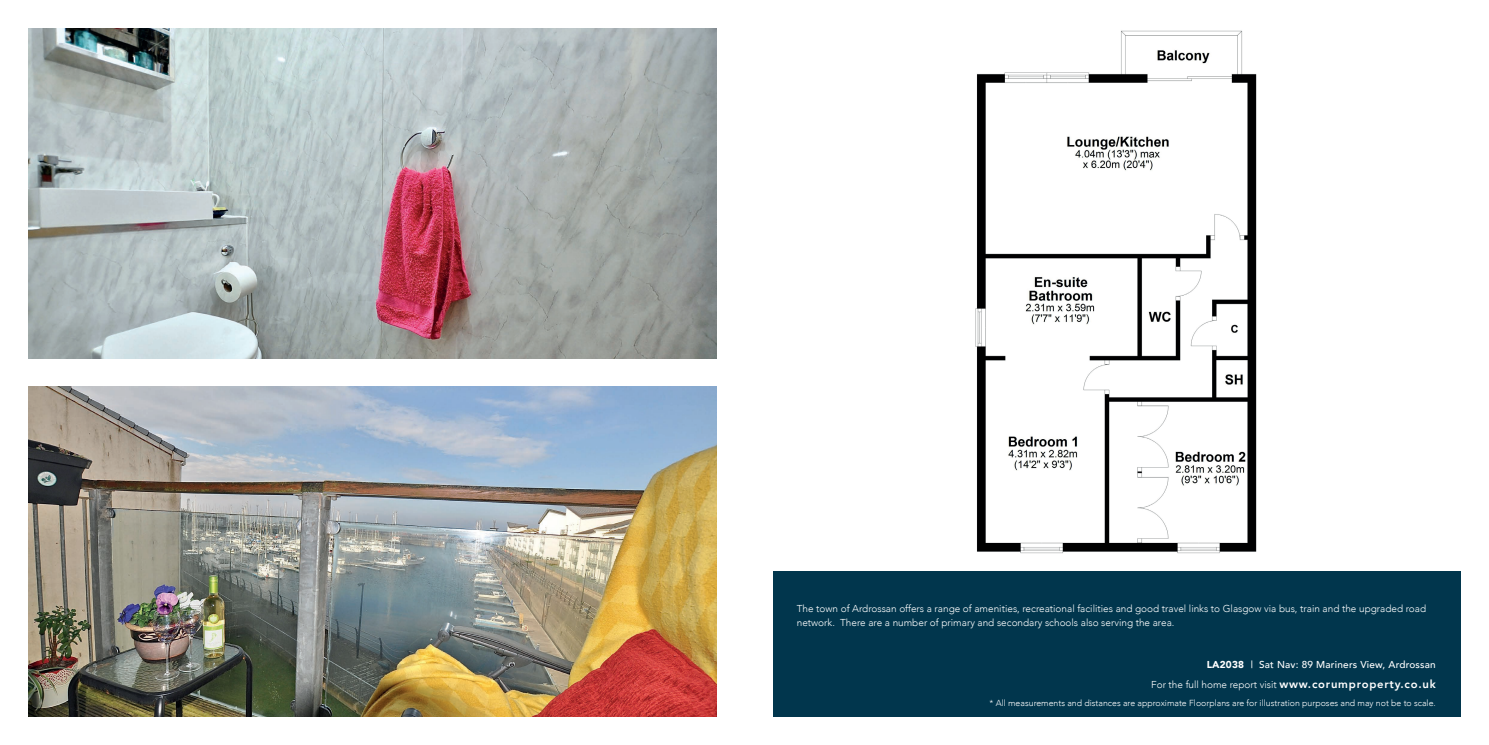
<style>
.page{position:relative;width:1489px;height:745px;background:#fff}
.page>*{position:absolute;margin:0;border:0;box-sizing:border-box;transform-origin:0 0}
.t1{font:300 10px/13.8px "Avenir";color:#fff}
.t2{font:500 10px/20px "Avenir";letter-spacing:.02em;color:#fff;text-align:right}
.t3{font:300 8.75px "Avenir";color:#fff}
.s1{font-weight:900}
.s2{font-weight:300}
.s3{font-weight:800;font-size:11.25px}
</style>
<div class="page">
<div style="left:772px;top:570px;width:688px;height:146px;background:#01364d"></div>
<img style="left:975px;top:30px;width:282px;height:524px">
<img style="left:28px;top:386px;width:688px;height:330px">
<img style="left:28px;top:28px;width:688px;height:330px">
<p class="t1" style="left:796px;top:601px;width:631px">The town of Ardrossan offers a range of amenities, recreational facilities and good travel links to Glasgow via bus, train and the upgraded road network. There are a number of primary and secondary schools also serving the area.</p>
<p class="t2" style="left:1151px;top:653px;width:286px"><span class="s1">LA2038</span> | Sat Nav: 89 Mariners View, Ardrossan<br><span class="s2">For the full home report visit</span> <span class="s3">www.corumproperty.co.uk</span></p>
<p class="t3" style="left:989px;top:697px;width:448px">* All measurements and distances are approximate Floorplans are for illustration purposes and may not be to scale.</p>
</div>
